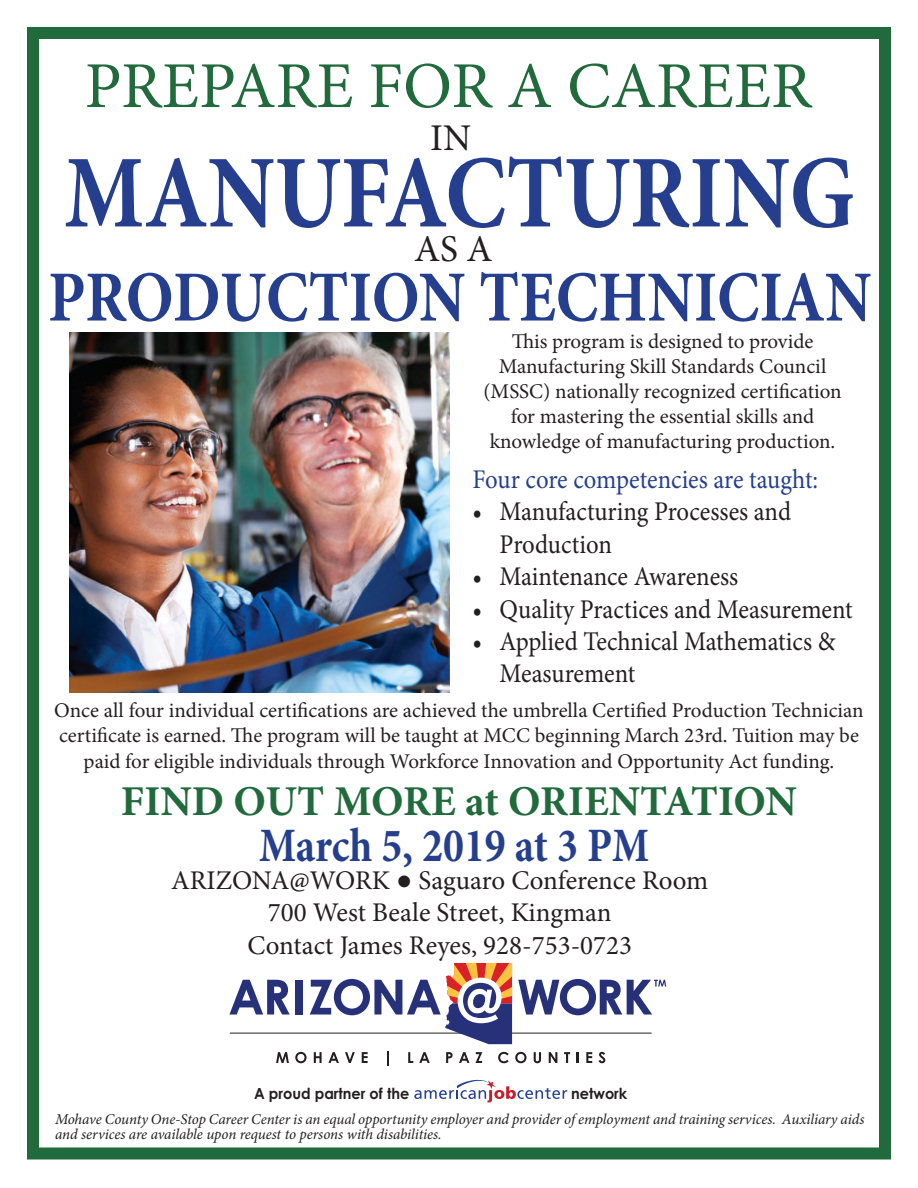
<style>
.page{position:relative;width:918px;height:1188px;background:#fff}
.page>*{position:absolute;margin:0;border:0;box-sizing:border-box;transform-origin:0 0}
.t1{font:700 103.5px "Minion Pro";color:#253f8e;scale:.87 1}
.t2{font:700 72px "Minion Pro";color:#253f8e;scale:.87 1}
.t3{font:65.55px "Minion Pro";color:#216a3c}
.t4{font:700 48px "Minion Pro";color:#253f8e;scale:.87 1}
.t5{font:700 42.45px "Minion Pro";color:#216a3c}
.t6{font:37.8px "Minion Pro";color:#231f20}
.t7{font:27px/32.4px "Minion Pro";color:#231f20;scale:.92 1}
.t8{font:27px "Minion Pro";color:#231f20}
.t9{font:27px "Minion Pro";color:#253f8e;scale:.92 1}
.t10{font:21px/25.2px "Minion Pro";color:#231f20;text-align:center}
.t11{font:700 15.3px "Century Gothic";color:#231f20;scale:.95 1}
.t12{font:italic 15px/15px "Minion Pro";letter-spacing:-.01em;color:#231f20}
.s1{font-family:"Century Gothic";font-weight:700}
</style>
<div class="page">
<div style="left:27px;top:27px;width:864px;height:1133px;border:12px solid #216a3c"></div>
<img style="left:69px;top:332px;width:380px;height:361px">
<svg style="left:229px;top:980px;width:61px;height:35px"></svg>
<div style="left:296px;top:980px;width:7px;height:35px;background:#27317a"></div>
<hr style="left:230px;top:1033px;width:422px;height:1px;background:#231f20">
<svg style="left:310px;top:963px;width:202px;height:81px"></svg>
<svg style="left:518px;top:979px;width:148px;height:36px"></svg>
<svg style="left:276px;top:1052px;width:13px;height:11px"></svg>
<svg style="left:295px;top:1052px;width:12px;height:11px"></svg>
<svg style="left:314px;top:1052px;width:8px;height:11px"></svg>
<svg style="left:328px;top:1052px;width:11px;height:11px"></svg>
<svg style="left:345px;top:1052px;width:10px;height:11px"></svg>
<svg style="left:362px;top:1052px;width:6px;height:11px"></svg>
<svg style="left:387px;top:1052px;width:1px;height:14px"></svg>
<svg style="left:408px;top:1052px;width:5px;height:11px"></svg>
<svg style="left:419px;top:1052px;width:11px;height:11px"></svg>
<svg style="left:446px;top:1052px;width:7px;height:11px"></svg>
<svg style="left:459px;top:1052px;width:10px;height:11px"></svg>
<svg style="left:475px;top:1052px;width:7px;height:11px"></svg>
<svg style="left:498px;top:1052px;width:11px;height:11px"></svg>
<svg style="left:515px;top:1052px;width:12px;height:11px"></svg>
<svg style="left:534px;top:1052px;width:7px;height:11px"></svg>
<svg style="left:549px;top:1052px;width:8px;height:11px"></svg>
<svg style="left:564px;top:1052px;width:6px;height:11px"></svg>
<svg style="left:577px;top:1052px;width:2px;height:11px"></svg>
<svg style="left:586px;top:1052px;width:6px;height:11px"></svg>
<svg style="left:599px;top:1052px;width:6px;height:11px"></svg>
<svg style="left:414px;top:1080px;width:153px;height:22px"></svg>
<p class="t3" style="left:85px;top:42px;width:729px">PREPARE FOR A CAREER</p>
<p class="t6" style="left:430px;top:112px;width:42px">IN</p>
<p class="t1" style="left:64px;top:120px;width:910px">MANUFACTURING</p>
<p class="t6" style="left:414px;top:224px;width:80px">AS A</p>
<p class="t2" style="left:48px;top:247px;width:948px">PRODUCTION TECHNICIAN</p>
<p class="t10" style="left:483px;top:328px;width:360px">This program is designed to provide Manufacturing Skill Standards Council (MSSC) nationally recognized certification for mastering the essential skills and knowledge of manufacturing production.</p>
<p class="t9" style="left:473px;top:461px;width:377px">Four core competencies are taught:</p>
<p class="t7" style="left:500px;top:496px;width:318px;text-indent:-27px">• Manufacturing Processes and<br>Production</p>
<p class="t7" style="left:473px;top:560px;width:290px">• Maintenance Awareness</p>
<p class="t7" style="left:473px;top:593px;width:415px">• Quality Practices and Measurement</p>
<p class="t7" style="left:500px;top:625px;width:366px;text-indent:-27px">• Applied Technical Mathematics &amp;<br>Measurement</p>
<p class="t10" style="left:54px;top:698px;width:811px">Once all four individual certifications are achieved the umbrella Certified Production Technician certificate is earned. The program will be taught at MCC beginning March 23rd. Tuition may be paid for eligible individuals through Workforce Innovation and Opportunity Act funding.</p>
<p class="t5" style="left:121px;top:772px;width:678px">FIND OUT MORE at ORIENTATION</p>
<p class="t4" style="left:259px;top:812px;width:450px">March 5, 2019 at 3 PM</p>
<p class="t8" style="left:171px;top:862px;width:539px">ARIZONA@WORK <span class="s1">●</span> Saguaro Conference Room</p>
<p class="t8" style="left:268px;top:895px;width:345px">700 West Beale Street, Kingman</p>
<p class="t8" style="left:247px;top:927px;width:386px">Contact James Reyes, 928-753-0723</p>
<p class="t11" style="left:254px;top:1082px;width:165px">A proud partner of the</p>
<p class="t11" style="left:571px;top:1082px;width:61px">network</p>
<p class="t12" style="left:55px;top:1112px;width:811px">Mohave County One-Stop Career Center is an equal opportunity employer and provider of employment and training services. Auxiliary aids and services are available upon request to persons with disabilities.</p>
</div>
